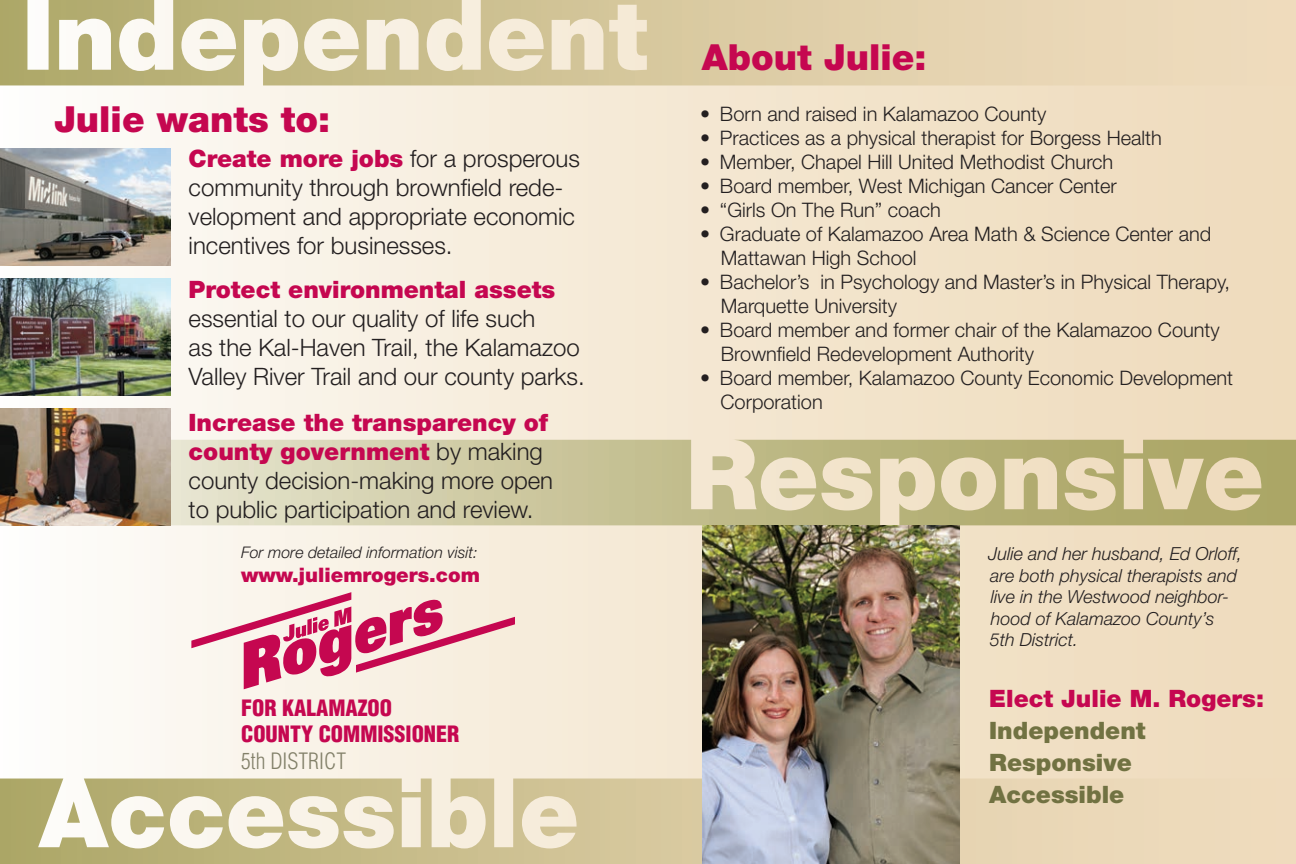
<style>
.page{position:relative;width:1296px;height:864px;background:#fff}
.page>*{position:absolute;margin:0;border:0;box-sizing:border-box;transform-origin:0 0}
.t1{font:900 36px "Helvetica Neue";color:#c50750}
.t2{font:300 24px/28.8px "Helvetica Neue";color:#231f20}
.t3{font:900 24px/32px "Helvetica Neue";color:#717242}
.t4{font:900 condensed 22px/26.4px "Helvetica";color:#c50750}
.t5{font:300 20px/24px "Helvetica Neue";color:#231f20}
.t6{font:900 20px "Helvetica Neue";color:#c50750}
.t7{font:italic 300 18px/21.6px "Helvetica Neue";color:#231f20}
.t8{font:italic 300 16px "Helvetica Neue";color:#231f20}
.s1{font-weight:900;color:#c50750}
.s2{font-weight:300;color:#828069}
.s3{color:#c50750}
</style>
<div class="page">
<div style="left:0;top:0;width:1296px;height:864px;background:linear-gradient(to right,#fcfbf7,#eed9b7)"></div>
<svg style="left:0;top:0;width:1296px;height:85px;background:#ddd0ab"></svg>
<svg style="left:171px;top:440px;width:1125px;height:86px;background:#cfc8a0"></svg>
<svg style="left:0;top:779px;width:1296px;height:85px;background:#dccfab"></svg>
<img style="left:702px;top:526px;width:257px;height:338px">
<img style="left:0;top:278px;width:171px;height:117px">
<img style="left:0;top:148px;width:171px;height:117px">
<img style="left:0;top:409px;width:171px;height:117px">
<svg style="left:191px;top:591px;width:323px;height:98px;background:#eab2bd"></svg>
<p class="t1" style="left:54px;top:97px;width:278px">Julie wants to:</p>
<p class="t2" style="left:189px;top:144px;width:393px"><span class="s1">Create more jobs</span> for a prosperous community through brownfield rede&shy;velopment and appropriate economic incentives for businesses.</p>
<p class="t2" style="left:189px;top:275px;width:398px"><span class="s1">Protect environmental assets </span>essential to our quality of life such<br>as the Kal-Haven Trail, the Kalamazoo Valley River Trail and our county parks.</p>
<p class="t2" style="left:189px;top:408px;width:366px"><span class="s1">Increase the transparency of county government</span> by making county decision-making more open to public participation and review.</p>
<p class="t8" style="left:241px;top:543px;width:238px">For more detailed information visit:</p>
<p class="t6" style="left:241px;top:563px;width:240px">www.juliemrogers.com</p>
<p class="t1" style="left:702px;top:36px;width:226px">About Julie:</p>
<p class="t5" style="left:700px;top:102px;width:348px">• Born and raised in Kalamazoo County</p>
<p class="t5" style="left:700px;top:126px;width:463px">• Practices as a physical therapist for Borgess Health</p>
<p class="t5" style="left:700px;top:150px;width:415px">• Member, Chapel Hill United Methodist Church</p>
<p class="t5" style="left:700px;top:174px;width:418px">• Board member, West Michigan Cancer Center</p>
<p class="t5" style="left:700px;top:198px;width:242px">• “Girls On The Run” coach</p>
<p class="t5" style="left:721px;top:222px;width:492px;text-indent:-21px">• Graduate of Kalamazoo Area Math &amp; Science Center and<br>Mattawan High School</p>
<p class="t5" style="left:721px;top:270px;width:511px;text-indent:-21px">• Bachelor’s in Psychology and Master’s in Physical Therapy,<br>Marquette University</p>
<p class="t5" style="left:721px;top:318px;width:500px;text-indent:-21px">• Board member and former chair of the Kalamazoo County<br>Brownfield Redevelopment Authority</p>
<p class="t5" style="left:721px;top:366px;width:514px;text-indent:-20px">• Board member, Kalamazoo County Economic Development<br>Corporation</p>
<p class="t7" style="left:989px;top:543px;width:255px">Julie and her husband, Ed Orloff, are both physical therapists and live in the Westwood neighbor&shy;hood of Kalamazoo County’s<br>5th District.</p>
<p class="t4" style="left:241px;top:695px;width:220px">FOR KALAMAZOO<br>COUNTY COMMISSIONER<br><span class="s2">5th DISTRICT</span></p>
<p class="t3" style="left:989px;top:682px;width:276px"><span class="s3">Elect Julie M. Rogers:<br></span>Independent<br>Responsive<br>Accessible</p>
</div>
